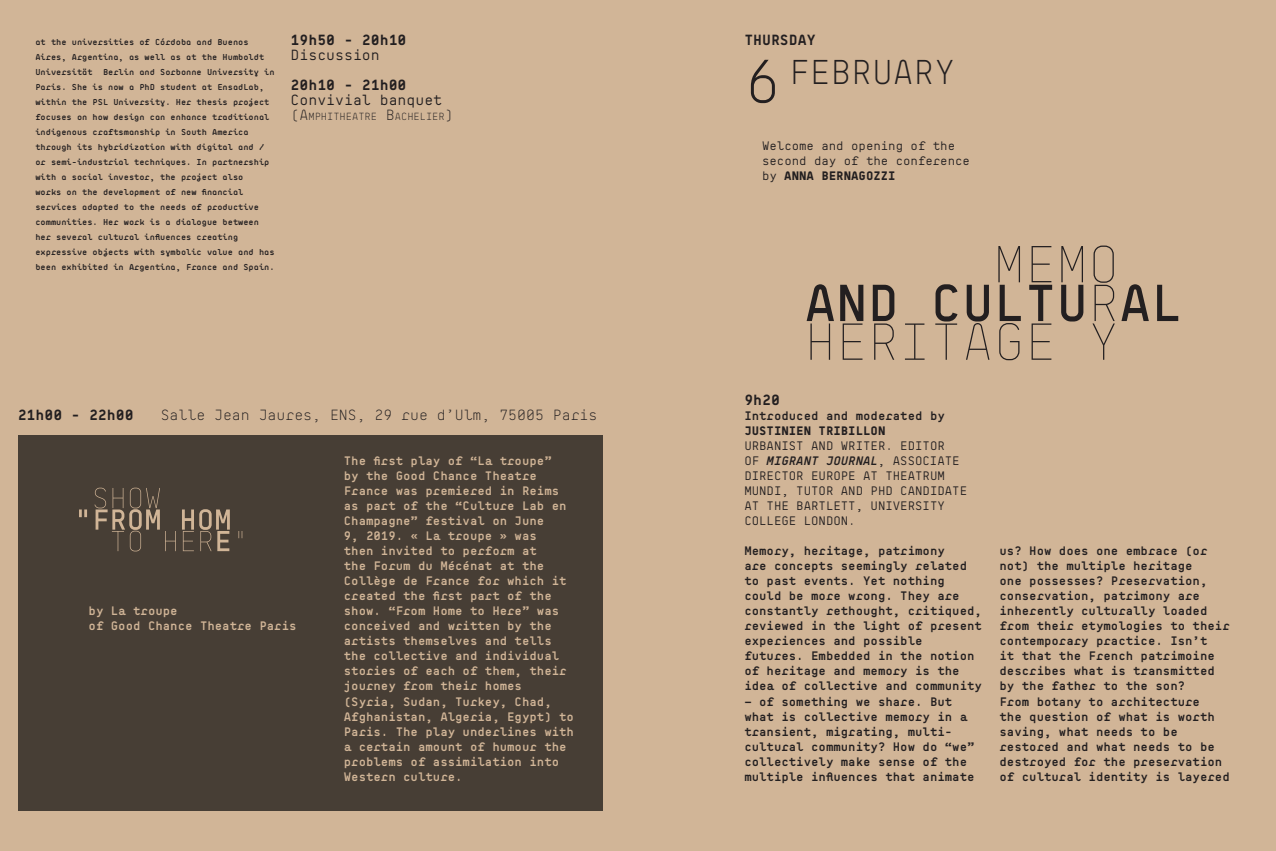
<style>
.page{position:relative;width:1276px;height:851px;background:#fff}
.page>*{position:absolute;margin:0;border:0;box-sizing:border-box;transform-origin:0 0}
.t1{font:300 35px "BB Roller Mono Pro TX";color:#231f20}
._1_TEXTE_horaires{font:700 15px "BB Roller Mono Pro TX";color:#231f20}
.t2{font:300 15px "BB Roller Mono Pro TX";color:#231f20}
.t3{font:15px "BB Roller Mono Pro TX";color:#231f20}
._2_TEXTE_ouverture_P{font:600 12.5px/15px "BB Roller Mono Pro TX";color:#231f20}
.t4{font:600 12.5px/15px "BB Roller Mono Pro TX";color:#d1b597}
._4_TEXTE_rôle_interv{font:12.5px/15px "BB Roller Mono Pro TX";color:#231f20}
.t5{font:300 10.5px "BB Roller Mono Pro TX";color:#231f20}
._4_TEXTE_Bio_interve{font:600 8.75px/15px "BB Roller Mono Pro CR";color:#231f20}
.s1{font-size:15px}
.s2{font-size:62.5px}
.s3{font-family:"BB Roller Mono Pro TX Semi Super"}
.s4{font-family:"BB Roller Mono Pro TX Semi Super";font-weight:400}
.s5{font-family:"BB Roller Mono Pro TX Sem Bd Ita"}
</style>
<div class="page">
<div style="left:0;top:0;width:1276px;height:850px;background:#d1b597"></div>
<svg style="left:905px;top:323px;width:19px;height:37px"></svg>
<svg style="left:806px;top:284px;width:28px;height:76px"></svg>
<svg style="left:840px;top:285px;width:23px;height:75px"></svg>
<svg style="left:873px;top:285px;width:21px;height:75px"></svg>
<svg style="left:935px;top:284px;width:22px;height:76px"></svg>
<svg style="left:966px;top:285px;width:23px;height:75px"></svg>
<svg style="left:998px;top:246px;width:23px;height:114px"></svg>
<svg style="left:1029px;top:246px;width:23px;height:114px"></svg>
<svg style="left:1061px;top:246px;width:22px;height:75px"></svg>
<svg style="left:1092px;top:245px;width:22px;height:115px"></svg>
<svg style="left:1121px;top:284px;width:27px;height:37px"></svg>
<svg style="left:1157px;top:285px;width:21px;height:36px"></svg>
<div style="left:18px;top:435px;width:584px;height:375px;background:#473e35"></div>
<svg style="left:238px;top:531px;width:5px;height:7px"></svg>
<svg style="left:79px;top:509px;width:8px;height:8px"></svg>
<svg style="left:94px;top:487px;width:82px;height:64px"></svg>
<svg style="left:182px;top:509px;width:48px;height:42px"></svg>
<p class="_4_TEXTE_Bio_interve" style="left:35px;top:34px;width:241px">at the universities of Córdoba and Buenos Aires, Argentina, as well as at the Humboldt Universität Berlin and Sorbonne University in Paris. She is now a PhD student at EnsadLab, within the PSL University. Her thesis project focuses on how design can enhance traditional indigenous craftsmanship in South America through its hybridization with digital and / or semi-industrial techniques. In partnership with a social investor, the project also<br>works on the development of new financial services adapted to the needs of productive communities. Her work is a dialogue between her several cultural influences creating expressive objects with symbolic value and has been exhibited in Argentina, France and Spain.</p>
<p class="_1_TEXTE_horaires" style="left:291px;top:31px;width:117px">19h50 - 20h10</p>
<p class="t3" style="left:291px;top:46px;width:91px">Discussion</p>
<p class="_1_TEXTE_horaires" style="left:291px;top:76px;width:117px">20h10 - 21h00</p>
<p class="t3" style="left:291px;top:91px;width:153px">Convivial banquet</p>
<p class="t5" style="left:291px;top:110px;width:164px"><span class="s1">(A</span>MPHITHEATRE <span class="s1">B</span>ACHELIER<span class="s1">)</span></p>
<p class="_1_TEXTE_horaires" style="left:18px;top:406px;width:117px">21h00 - 22h00</p>
<p class="t2" style="left:161px;top:406px;width:438px">Salle Jean Jaures, ENS, 29 rue d’Ulm, 75005 Paris</p>
<p class="t4" style="left:89px;top:603px;width:91px">by La troupe</p>
<p class="t4" style="left:89px;top:618px;width:209px">of Good Chance Theatre Paris</p>
<p class="t4" style="left:344px;top:453px;width:232px">The first play of “La troupe”<br>by the Good Chance Theatre<br>France was premiered in Reims as part of the “Culture Lab en<br>Champagne” festival on June<br>9, 2019. « La troupe » was<br>then invited to perform at<br>the Forum du Mécénat at the<br>Collège de France for which it created the first part of the show. “From Home to Here” was conceived and written by the artists themselves and tells the collective and individual stories of each of them, their journey from their homes (Syria, Sudan, Turkey, Chad,<br>Afghanistan, Algeria, Egypt) to<br>Paris. The play underlines with a certain amount of humour the problems of assimilation into<br>Western culture.</p>
<p class="_1_TEXTE_horaires" style="left:744px;top:31px;width:73px">THURSDAY</p>
<p class="t1" style="left:744px;top:51px;width:212px"><span class="s2">6</span> FEBRUARY</p>
<p class="_4_TEXTE_rôle_interv" style="left:762px;top:138px;width:209px">Welcome and opening of the second day of the conference by <span class="s3">ANNA BERNAGOZZI</span></p>
<p class="_1_TEXTE_horaires" style="left:744px;top:391px;width:37px">9h20</p>
<p class="_2_TEXTE_ouverture_P" style="left:744px;top:408px;width:202px">Introduced and moderated by<br><span class="s4">JUSTINIEN TRIBILLON</span></p>
<p class="_4_TEXTE_rôle_interv" style="left:744px;top:438px;width:224px">URBANIST AND WRITER. EDITOR<br>OF <span class="s5">MIGRANT JOURNAL</span>, ASSOCIATE<br>DIRECTOR EUROPE AT THEATRUM<br>MUNDI, TUTOR AND PHD CANDIDATE<br>AT THE BARTLETT, UNIVERSITY<br>COLLEGE LONDON.</p>
<p class="_2_TEXTE_ouverture_P" style="left:744px;top:543px;width:239px">Memory, heritage, patrimony<br>are concepts seemingly related to past events. Yet nothing could be more wrong. They are constantly rethought, critiqued, reviewed in the light of present experiences and possible futures. Embedded in the notion of heritage and memory is the idea of collective and community</p>
<p class="_2_TEXTE_ouverture_P" style="left:744px;top:693px;width:232px">— of something we share. But what is collective memory in a transient, migrating, multi&shy;cultural community? How do “we” collectively make sense of the multiple influences that animate</p>
<p class="_2_TEXTE_ouverture_P" style="left:999px;top:543px;width:232px">us? How does one embrace (or not) the multiple heritage<br>one possesses? Preservation, conservation, patrimony are inherently culturally loaded from their etymologies to their contemporary practice. Isn’t<br>it that the French patrimoine describes what is transmitted by the father to the son?<br>From botany to architecture<br>the question of what is worth saving, what needs to be restored and what needs to be destroyed for the preservation of cultural identity is layered</p>
</div>
